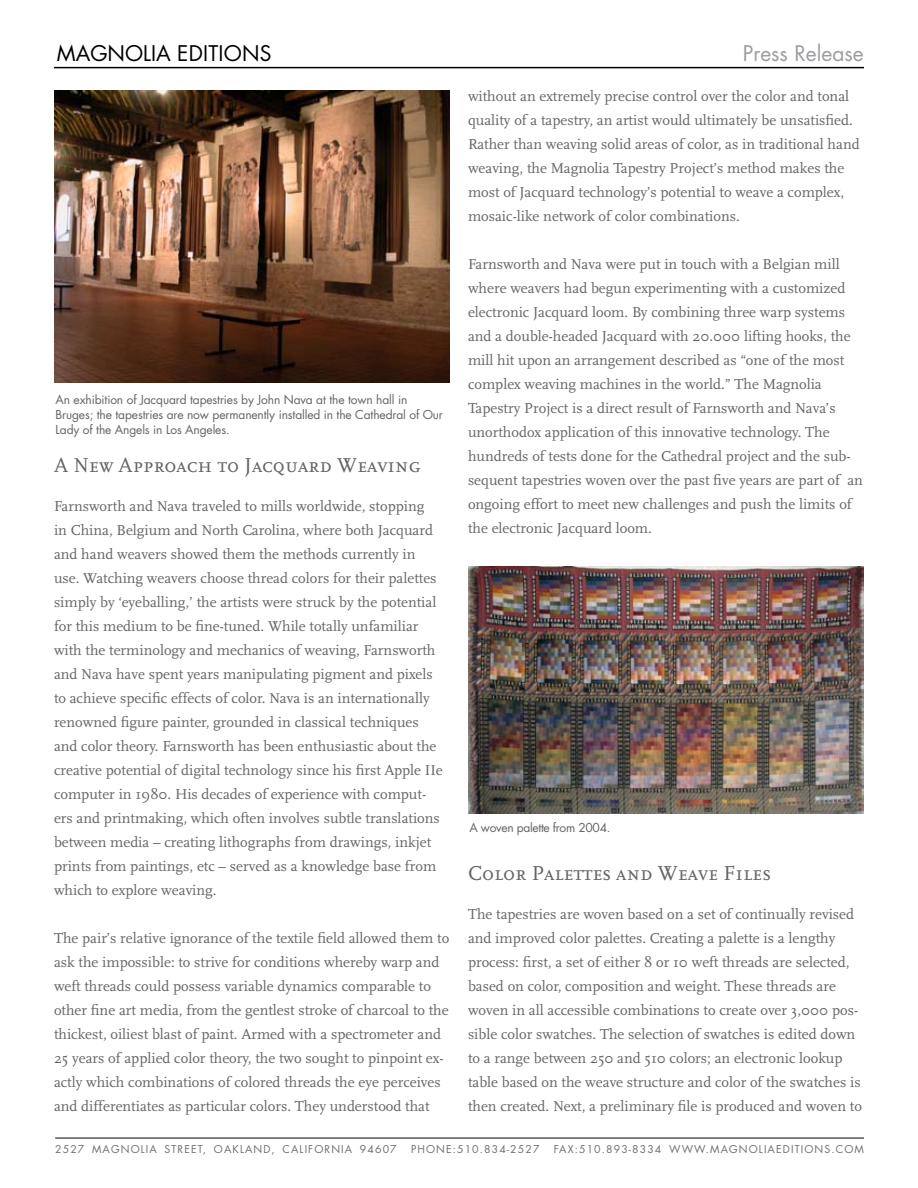
<style>
.page{position:relative;width:918px;height:1188px;background:#fff}
.page>*{position:absolute;margin:0;border:0;box-sizing:border-box;transform-origin:0 0}
.t1{font:21px "Scala Caps";color:#636466}
.t2{font:21px "Futura";color:#000}
.t3{font:21px "Futura";color:#9b9da0}
.t4{font:15px/24px "Scala";color:#636466}
.t5{font:12px/15px "Futura";letter-spacing:-.01em;color:#636466}
.t6{font:10.5px "Futura";letter-spacing:.105em;color:#6d6f71}
</style>
<div class="page">
<hr style="left:55px;top:1138px;width:809px;height:1px;background:#000">
<hr style="left:54px;top:67px;width:810px;height:1px;background:#000">
<img style="left:54px;top:91px;width:396px;height:292px">
<img style="left:468px;top:566px;width:396px;height:247px">
<h1 class="t2" style="left:57px;top:39px;width:34px">MAGNOLIA</h1>
<h1 class="t2" style="left:177px;top:39px;width:13px">EDITION</h1>
<h1 class="t2" style="left:260px;top:39px;width:13px">S</h1>
<h1 class="t3" style="left:743px;top:39px;width:123px">Press Release</h1>
<p class="t5" style="left:56px;top:392px;width:389px">An exhibition of Jacquard tapestries by John Nava at the town hall in<br>Bruges; the tapestries are now permanently installed in the Cathedral of Our<br>Lady of the Angels in Los Angeles.</p>
<h1 class="t1" style="left:54px;top:453px;width:369px">A New Approach to Jacquard Weaving</h1>
<p class="t4" style="left:54px;top:494px;width:390px">Farnsworth and Nava traveled to mills worldwide, stopping<br>in China, Belgium and North Carolina, where both Jacquard and hand weavers showed them the methods currently in use. Watching weavers choose thread colors for their palettes simply by ‘eyeballing,’ the artists were struck by the potential for this medium to be fine-tuned. While totally unfamiliar with the terminology and mechanics of weaving, Farnsworth and Nava have spent years manipulating pigment and pixels to achieve specific effects of color. Nava is an internationally renowned figure painter, grounded in classical techniques and color theory. Farnsworth has been enthusiastic about the creative potential of digital technology since his first Apple IIe computer in 1980. His decades of experience with comput&shy;ers and printmaking, which often involves subtle translations between media – creating lithographs from drawings, inkjet prints from paintings, etc – served as a knowledge base from which to explore weaving.</p>
<p class="t4" style="left:54px;top:926px;width:397px">The pair’s relative ignorance of the textile field allowed them to ask the impossible: to strive for conditions whereby warp and weft threads could possess variable dynamics comparable to other fine art media, from the gentlest stroke of charcoal to the thickest, oiliest blast of paint. Armed with a spectrometer and 25 years of applied color theory, the two sought to pinpoint ex&shy;actly which combinations of colored threads the eye perceives and differentiates as particular colors. They understood that</p>
<p class="t4" style="left:468px;top:85px;width:393px">without an extremely precise control over the color and tonal quality of a tapestry, an artist would ultimately be unsatisfied.<br>Rather than weaving solid areas of color, as in traditional hand weaving, the Magnolia Tapestry Project’s method makes the most of Jacquard technology’s potential to weave a complex, mosaic-like network of color combinations.</p>
<p class="t4" style="left:468px;top:253px;width:396px">Farnsworth and Nava were put in touch with a Belgian mill where weavers had begun experimenting with a customized electronic Jacquard loom. By combining three warp systems and a double-headed Jacquard with 20.000 lifting hooks, the mill hit upon an arrangement described as “one of the most complex weaving machines in the world.” The Magnolia Tapestry Project is a direct result of Farnsworth and Nava’s unorthodox application of this innovative technology. The hundreds of tests done for the Cathedral project and the sub&shy;sequent tapestries woven over the past five years are part of an ongoing effort to meet new challenges and push the limits of the electronic Jacquard loom.</p>
<p class="t5" style="left:470px;top:820px;width:142px">A woven palette from 2004.</p>
<h1 class="t1" style="left:468px;top:861px;width:304px">Color Palettes and Weave Files</h1>
<p class="t4" style="left:468px;top:902px;width:396px">The tapestries are woven based on a set of continually revised and improved color palettes. Creating a palette is a lengthy process: first, a set of either 8 or 10 weft threads are selected, based on color, composition and weight. These threads are woven in all accessible combinations to create over 3,000 pos&shy;sible color swatches. The selection of swatches is edited down to a range between 250 and 510 colors; an electronic lookup table based on the weave structure and color of the swatches is then created. Next, a preliminary file is produced and woven to</p>
<p class="t6" style="left:55px;top:1142px;width:343px">2527 Magnolia Street, Oakland, California 94607</p>
<p class="t6" style="left:411px;top:1142px;width:130px">Phone:510.834-2527</p>
<p class="t6" style="left:554px;top:1142px;width:310px">Fax:510.893-8334 www.magnoliaeditions .com</p>
</div>
